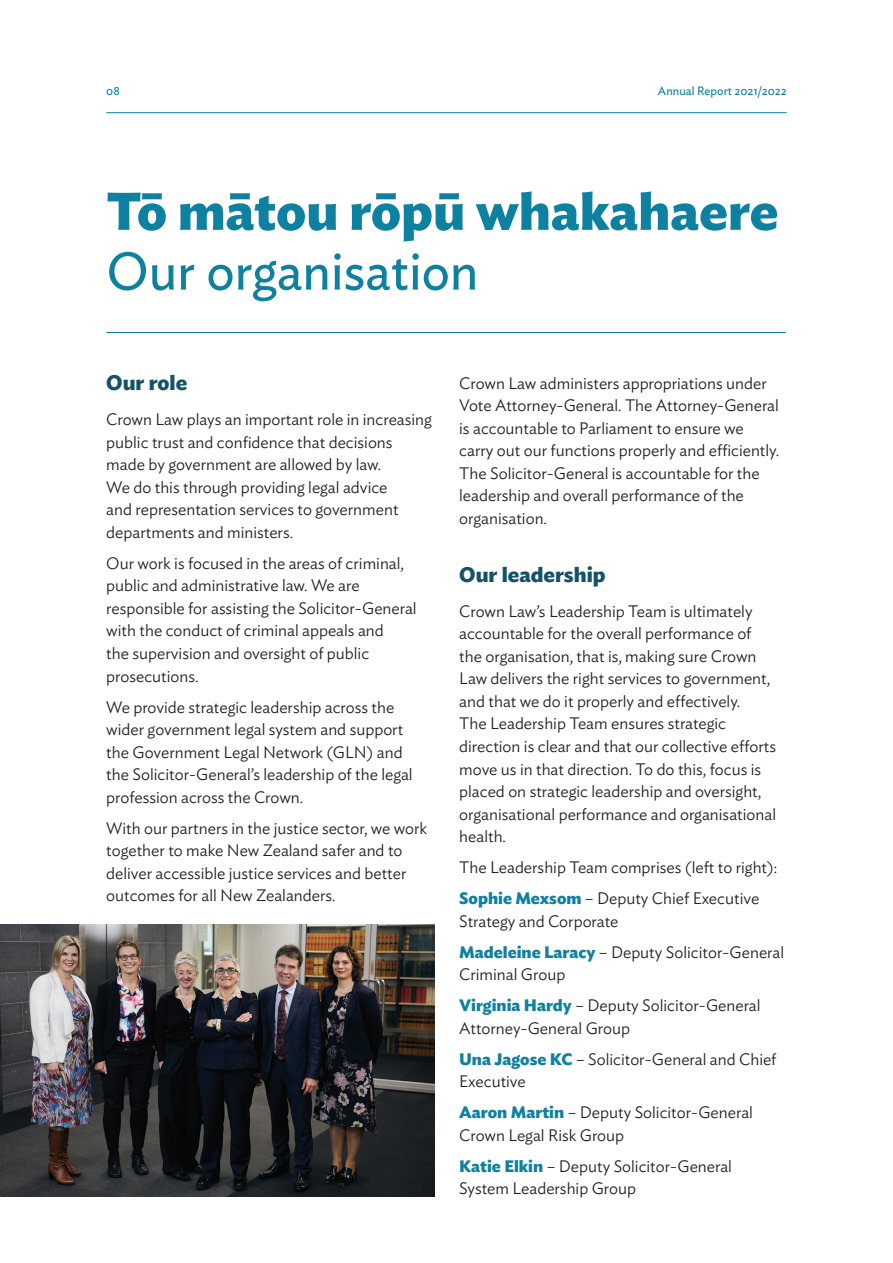
<style>
.page{position:relative;width:893px;height:1263px;background:#fff}
.page>*{position:absolute;margin:0;border:0;box-sizing:border-box;transform-origin:0 0}
.t1{font:700 52.5px "Ideal Sans";color:#0f81a0}
.t2{font:52.5px "Ideal Sans";color:#0f81a0}
.t3{font:700 21px "Ideal Sans";color:#14526a}
.t4{font:300 16.5px/22.5px "Ideal Sans";color:#231f20}
.t5{font:12px "Ideal Sans";color:#0f81a0}
.s1{font-weight:700;color:#0f81a0}
</style>
<div class="page">
<hr style="left:106px;top:112px;width:681px;height:1px;background:#0f81a0">
<hr style="left:106px;top:332px;width:680px;height:1px;background:#0f81a0">
<img style="left:0;top:924px;width:435px;height:273px">
<p class="t5" style="left:106px;top:81px;width:15px">08</p>
<p class="t5" style="left:658px;top:81px;width:130px">Annual Report 2021/2022</p>
<h1 class="t1" style="left:106px;top:169px;width:674px">Tō mātou rōpū whakahaere</h1>
<h1 class="t2" style="left:106px;top:231px;width:374px">Our organisation</h1>
<p class="t3" style="left:106px;top:366px;width:82px">Our role</p>
<p class="t4" style="left:106px;top:407px;width:327px">Crown Law plays an important role in increasing public trust and confidence that decisions made by government are allowed by law.<br>We do this through providing legal advice<br>and representation services to government departments and ministers.</p>
<p class="t4" style="left:106px;top:550px;width:312px">Our work is focused in the areas of criminal, public and administrative law. We are responsible for assisting the Solicitor-General with the conduct of criminal appeals and<br>the supervision and oversight of public prosecutions.</p>
<p class="t4" style="left:106px;top:694px;width:308px">We provide strategic leadership across the wider government legal system and support the Government Legal Network (GLN) and the Solicitor-General’s leadership of the legal profession across the Crown.</p>
<p class="t4" style="left:106px;top:815px;width:322px">With our partners in the justice sector, we work together to make New Zealand safer and to deliver accessible justice services and better outcomes for all New Zealanders.</p>
<p class="t4" style="left:459px;top:370px;width:321px">Crown Law administers appropriations under Vote Attorney-General. The Attorney-General is accountable to Parliament to ensure we carry out our functions properly and efficiently.<br>The Solicitor-General is accountable for the leadership and overall performance of the organisation.</p>
<p class="t3" style="left:459px;top:557px;width:148px">Our leadership</p>
<p class="t4" style="left:459px;top:598px;width:318px">Crown Law’s Leadership Team is ultimately accountable for the overall performance of the organisation, that is, making sure Crown Law delivers the right services to government, and that we do it properly and effectively.<br>The Leadership Team ensures strategic direction is clear and that our collective efforts move us in that direction. To do this, focus is placed on strategic leadership and oversight, organisational performance and organisational health.</p>
<p class="t4" style="left:459px;top:850px;width:319px;line-height:31px">The Leadership Team comprises (left to right):<br><span class="s1">Sophie Mexsom</span> – Deputy Chief Executive</p>
<p class="t4" style="left:459px;top:904px;width:326px;line-height:31px">Strategy and Corporate<br><span class="s1">Madeleine Laracy</span> – Deputy Solicitor-General</p>
<p class="t4" style="left:459px;top:957px;width:303px;line-height:31px">Criminal Group<br><span class="s1">Virginia Hardy</span> – Deputy Solicitor-General</p>
<p class="t4" style="left:459px;top:1011px;width:319px;line-height:31px">Attorney-General Group<br><span class="s1">Una Jagose KC</span> – Solicitor-General and Chief</p>
<p class="t4" style="left:459px;top:1064px;width:295px;line-height:31px">Executive<br><span class="s1">Aaron Martin</span> – Deputy Solicitor-General</p>
<p class="t4" style="left:459px;top:1118px;width:274px;line-height:31px">Crown Legal Risk Group<br><span class="s1">Katie Elkin</span> – Deputy Solicitor-General</p>
<p class="t4" style="left:459px;top:1176px;width:178px">System Leadership Group</p>
</div>
